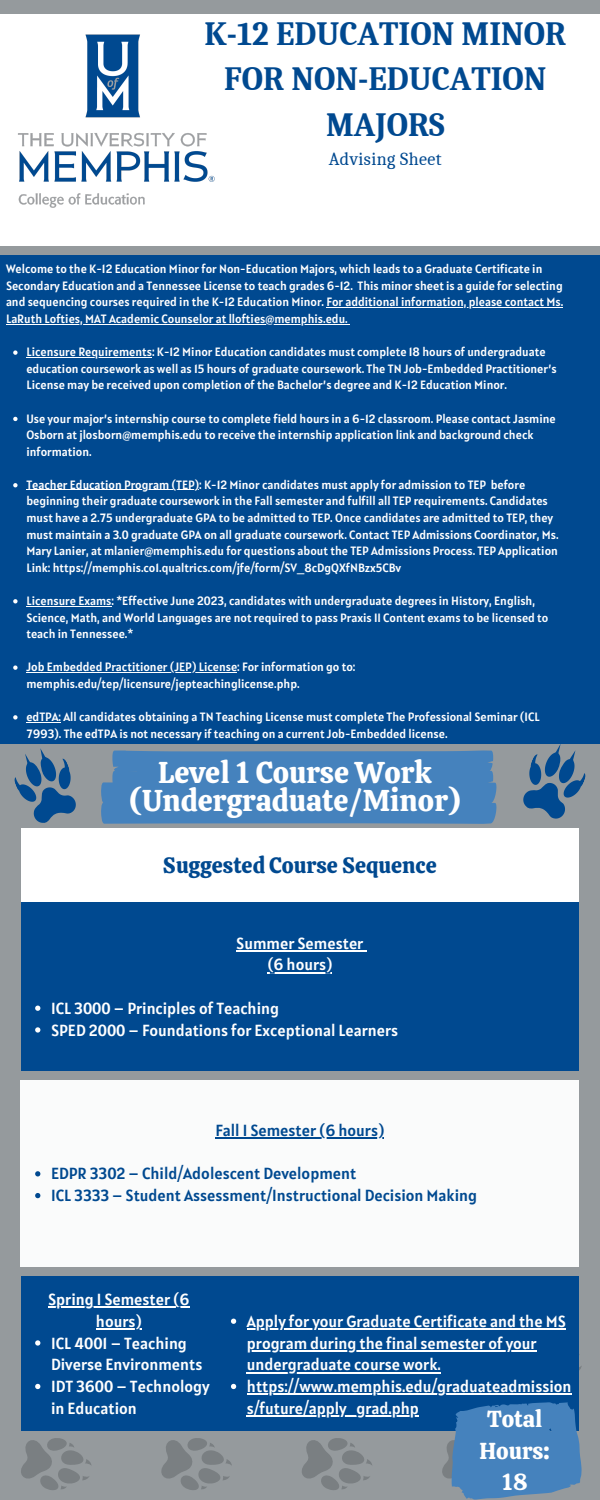
<style>
.page{position:relative;width:600px;height:1500px;background:#959a9d}
.page>*{position:absolute;margin:0;border:0;box-sizing:border-box;transform-origin:0 0}
.t1{font:700 33px/45.8px "Caladea";color:#004990;text-align:center}
.t2{font:30px/27.8px "Calistoga";color:#fff;text-align:center}
.t3{font:23px/31.5px "Calistoga";color:#fff;text-align:center}
.t4{font:22px "Calistoga";color:#004990}
.t5{font:18px "Caladea";letter-spacing:.02em;color:#004990}
.t6{font:16px/21.8px "Alatsi";color:#fff}
.t7{font:16px "Alatsi";color:#004990}
.t8{font:12px/16.6px "Alatsi";color:#fff}
</style>
<div class="page">
<div style="left:0;top:14px;width:600px;height:231px;background:#fff"></div>
<div style="left:21px;top:902px;width:558px;height:169px;background:#004990"></div>
<hr style="left:236px;top:950px;width:127px;height:2px;background:#fff">
<hr style="left:267px;top:972px;width:65px;height:1px;background:#fff">
<svg style="left:35px;top:1006px;width:5px;height:5px"></svg>
<svg style="left:35px;top:1027px;width:5px;height:6px"></svg>
<div style="left:21px;top:828px;width:558px;height:74px;background:#fff"></div>
<div style="left:21px;top:1080px;width:558px;height:187px;background:#fafbfb"></div>
<hr style="left:215px;top:1137px;width:169px;height:2px;background:#004990">
<svg style="left:35px;top:1171px;width:5px;height:5px"></svg>
<svg style="left:35px;top:1193px;width:5px;height:5px"></svg>
<img style="left:0;top:34px;width:236px;height:212px">
<div style="left:21px;top:1277px;width:196px;height:154px;background:#004990"></div>
<hr style="left:48px;top:1307px;width:141px;height:1px;background:#fff">
<hr style="left:96px;top:1328px;width:46px;height:2px;background:#fff">
<div style="left:217px;top:1277px;width:362px;height:154px;background:#004990"></div>
<svg style="left:231px;top:1319px;width:5px;height:5px"></svg>
<hr style="left:247px;top:1328px;width:319px;height:2px;background:#fff">
<div style="left:0;top:256px;width:600px;height:488px;background:#004990"></div>
<hr style="left:326px;top:307px;width:237px;height:1px;background:#fff">
<hr style="left:6px;top:324px;width:223px;height:1px;background:#fff">
<hr style="left:229px;top:324px;width:116px;height:1px;background:#fff">
<svg style="left:13px;top:350px;width:5px;height:5px"></svg>
<hr style="left:26px;top:357px;width:126px;height:1px;background:#fff">
<svg style="left:13px;top:417px;width:5px;height:4px"></svg>
<svg style="left:13px;top:483px;width:5px;height:4px"></svg>
<hr style="left:26px;top:490px;width:173px;height:1px;background:#fff">
<svg style="left:13px;top:599px;width:5px;height:4px"></svg>
<hr style="left:26px;top:606px;width:86px;height:1px;background:#fff">
<svg style="left:13px;top:665px;width:5px;height:5px"></svg>
<hr style="left:26px;top:672px;width:211px;height:1px;background:#fff">
<svg style="left:13px;top:715px;width:5px;height:5px"></svg>
<hr style="left:26px;top:722px;width:35px;height:1px;background:#fff">
<svg style="left:21px;top:1340px;width:561px;height:160px"></svg>
<div style="left:101px;top:750px;width:396px;height:74px;background:#4582bd"></div>
<svg style="left:14px;top:748px;width:62px;height:75px"></svg>
<svg style="left:523px;top:744px;width:63px;height:75px"></svg>
<p class="t1" style="left:204px;top:11px;width:364px">K-12 EDUCATION MINOR<br>FOR NON-EDUCATION<br>MAJORS</p>
<p class="t5" style="left:329px;top:149px;width:114px">Advising Sheet</p>
<p class="t8" style="left:6px;top:261px;width:559px">Welcome to the K-12 Education Minor for Non-Education Majors, which leads to a Graduate Certificate in<br>Secondary Education and a Tennessee License to teach grades 6-12. This minor sheet is a guide for selecting and sequencing courses required in the K-12 Education Minor. For additional information, please contact Ms.</p>
<h3 class="t8" style="left:6px;top:310px;width:343px">LaRuth Lofties, MAT Academic Counselor at llofties@memphis.edu.</h3>
<p class="t8" style="left:26px;top:344px;width:532px">Licensure Requirements: K-12 Minor Education candidates must complete 18 hours of undergraduate education coursework as well as 15 hours of graduate coursework. The TN Job-Embedded Practitioner’s<br>License may be received upon completion of the Bachelor’s degree and K-12 Education Minor.</p>
<p class="t8" style="left:26px;top:410px;width:531px">Use your major’s internship course to complete field hours in a 6-12 classroom. Please contact Jasmine<br>Osborn at jlosborn@memphis.edu to receive the internship application link and background check information.</p>
<p class="t8" style="left:26px;top:476px;width:534px">Teacher Education Program (TEP): K-12 Minor candidates must apply for admission to TEP before beginning their graduate coursework in the Fall semester and fulfill all TEP requirements. Candidates must have a 2.75 undergraduate GPA to be admitted to TEP. Once candidates are admitted to TEP, they must maintain a 3.0 graduate GPA on all graduate coursework. Contact TEP Admissions Coordinator, Ms.<br>Mary Lanier, at mlanier@memphis.edu for questions about the TEP Admissions Process. TEP Application Link: https://memphis.co1.qualtrics.com/jfe/form/SV_8cDgQXfNBzx5CBv</p>
<h3 class="t8" style="left:26px;top:592px;width:524px">Licensure Exams: *Effective June 2023, candidates with undergraduate degrees in History, English,<br>Science, Math, and World Languages are not required to pass Praxis II Content exams to be licensed to teach in Tennessee.*</h3>
<p class="t8" style="left:26px;top:659px;width:331px">Job Embedded Practitioner (JEP) License: For information go to: memphis.edu/tep/licensure/jepteachinglicense.php.</p>
<p class="t8" style="left:26px;top:708px;width:515px">edTPA: All candidates obtaining a TN Teaching License must complete The Professional Seminar (ICL<br>7993). The edTPA is not necessary if teaching on a current Job-Embedded license.</p>
<p class="t2" style="left:129px;top:759px;width:333px">Level 1 Course Work (Undergraduate/Minor)</p>
<p class="t4" style="left:163px;top:851px;width:275px">Suggested Course Sequence</p>
<p class="t6" style="left:236px;top:932px;width:129px">Summer Semester</p>
<p class="t6" style="left:267px;top:954px;width:66px">(6 hours)</p>
<p class="t6" style="left:51px;top:997px;width:229px">ICL 3000 – Principles of Teaching</p>
<h1 class="t6" style="left:51px;top:1019px;width:349px">SPED 2000 – Foundations for Exceptional Learners</h1>
<p class="t7" style="left:215px;top:1120px;width:170px">Fall I Semester (6 hours)</p>
<p class="t7" style="left:51px;top:1163px;width:307px">EDPR 3302 – Child/Adolescent Development</p>
<p class="t7" style="left:51px;top:1185px;width:427px">ICL 3333 – Student Assessment/Instructional Decision Making</p>
<p class="t6" style="left:48px;top:1288px;width:143px">Spring I Semester (6</p>
<p class="t6" style="left:51px;top:1310px;width:137px;text-align:center">hours)<br>ICL 4001 – Teaching</p>
<p class="t6" style="left:51px;top:1354px;width:160px">Diverse Environments<br>IDT 3600 – Technology</p>
<p class="t6" style="left:51px;top:1397px;width:87px">in Education</p>
<h1 class="t6" style="left:247px;top:1310px;width:320px">Apply for your Graduate Certificate and the MS</h1>
<p class="t6" style="left:247px;top:1332px;width:291px">program during the final semester of your</p>
<h2 class="t6" style="left:247px;top:1354px;width:326px">undergraduate course work. https://www.memphis.edu/graduateadmission</h2>
<h3 class="t6" style="left:247px;top:1397px;width:174px">s/future/apply_grad.php</h3>
<p class="t3" style="left:480px;top:1403px;width:72px">Total<br>Hours:<br>18</p>
</div>
